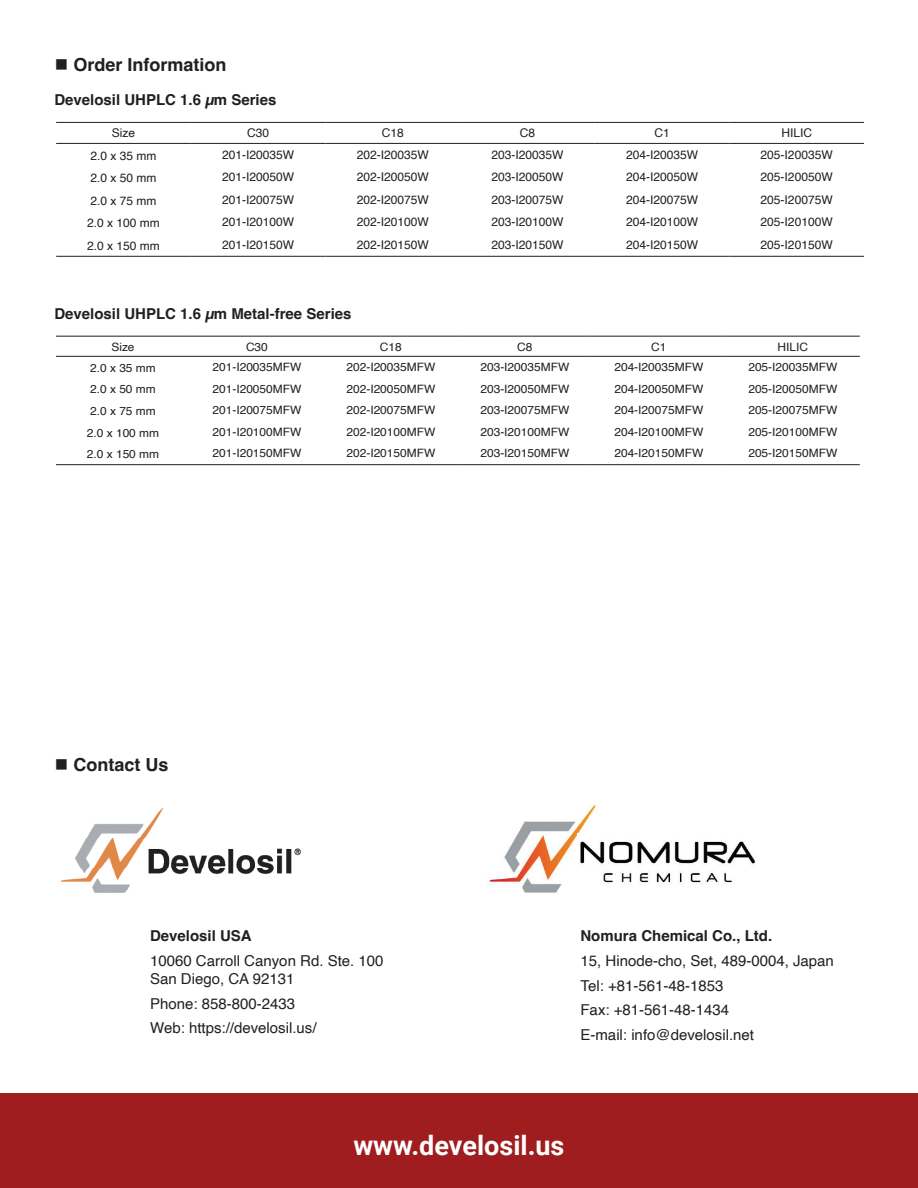
<style>
.page{position:relative;width:918px;height:1188px;background:#fff}
.page>*{position:absolute;margin:0;border:0;box-sizing:border-box;transform-origin:0 0}
.t1{font:700 27px "Roboto";color:#fff}
.t2{font:700 18px "Helvetica";color:#231f20}
.t3{font:15px/24.8px "Helvetica";color:#231f20}
.t4{font:700 15px "Helvetica";color:#231f20}
.t5{font:12px "Helvetica";color:#231f20}
.t6{font:11.55px "Helvetica";color:#231f20;scale:1.04 1}
</style>
<div class="page">
<hr style="left:56px;top:256px;width:135px;height:1px;background:#231f20">
<hr style="left:191px;top:256px;width:134px;height:1px;background:#231f20">
<hr style="left:325px;top:256px;width:135px;height:1px;background:#231f20">
<hr style="left:460px;top:256px;width:135px;height:1px;background:#231f20">
<hr style="left:595px;top:256px;width:134px;height:1px;background:#231f20">
<hr style="left:729px;top:256px;width:135px;height:1px;background:#231f20">
<hr style="left:56px;top:122px;width:135px;height:1px;background:#231f20">
<hr style="left:191px;top:122px;width:134px;height:1px;background:#231f20">
<hr style="left:325px;top:122px;width:135px;height:1px;background:#231f20">
<hr style="left:460px;top:122px;width:135px;height:1px;background:#231f20">
<hr style="left:595px;top:122px;width:134px;height:1px;background:#231f20">
<hr style="left:729px;top:122px;width:135px;height:1px;background:#231f20">
<hr style="left:56px;top:143px;width:135px;height:1px;background:#231f20">
<hr style="left:191px;top:143px;width:134px;height:1px;background:#231f20">
<hr style="left:325px;top:143px;width:135px;height:1px;background:#231f20">
<hr style="left:460px;top:143px;width:135px;height:1px;background:#231f20">
<hr style="left:595px;top:143px;width:134px;height:1px;background:#231f20">
<hr style="left:729px;top:143px;width:135px;height:1px;background:#231f20">
<hr style="left:56px;top:464px;width:134px;height:1px;background:#231f20">
<hr style="left:190px;top:464px;width:134px;height:1px;background:#231f20">
<hr style="left:324px;top:464px;width:134px;height:1px;background:#231f20">
<hr style="left:458px;top:464px;width:134px;height:1px;background:#231f20">
<hr style="left:592px;top:464px;width:134px;height:1px;background:#231f20">
<hr style="left:726px;top:464px;width:134px;height:1px;background:#231f20">
<hr style="left:56px;top:336px;width:134px;height:1px;background:#231f20">
<hr style="left:190px;top:336px;width:134px;height:1px;background:#231f20">
<hr style="left:324px;top:336px;width:134px;height:1px;background:#231f20">
<hr style="left:458px;top:336px;width:134px;height:1px;background:#231f20">
<hr style="left:592px;top:336px;width:134px;height:1px;background:#231f20">
<hr style="left:726px;top:336px;width:134px;height:1px;background:#231f20">
<hr style="left:56px;top:356px;width:134px;height:1px;background:#231f20">
<hr style="left:190px;top:356px;width:134px;height:1px;background:#231f20">
<hr style="left:324px;top:356px;width:134px;height:1px;background:#231f20">
<hr style="left:458px;top:356px;width:134px;height:1px;background:#231f20">
<hr style="left:592px;top:356px;width:134px;height:1px;background:#231f20">
<hr style="left:726px;top:356px;width:134px;height:1px;background:#231f20">
<img style="left:489px;top:805px;width:107px;height:88px">
<img style="left:577px;top:834px;width:179px;height:56px">
<img style="left:62px;top:809px;width:238px;height:83px">
<div style="left:0;top:1094px;width:918px;height:94px;background:#9f1c1f"></div>
<h2 class="t2" style="left:55px;top:54px;width:173px">■ Order Information</h2>
<p class="t4" style="left:54px;top:91px;width:224px">Develosil UHPLC 1.6 µm Series</p>
<p class="t5" style="left:112px;top:124px;width:25px">Size</p>
<p class="t5" style="left:247px;top:124px;width:24px">C30</p>
<p class="t5" style="left:382px;top:124px;width:24px">C18</p>
<p class="t5" style="left:520px;top:124px;width:17px">C8</p>
<p class="t5" style="left:654px;top:124px;width:17px">C1</p>
<p class="t5" style="left:781px;top:124px;width:32px">HILIC</p>
<p class="t5" style="left:90px;top:146px;width:68px">2.0 x 35 mm</p>
<p class="t5" style="left:222px;top:145px;width:74px">201-I20035W</p>
<p class="t5" style="left:357px;top:145px;width:74px">202-I20035W</p>
<p class="t5" style="left:491px;top:145px;width:74px">203-I20035W</p>
<p class="t5" style="left:626px;top:145px;width:74px">204-I20035W</p>
<p class="t5" style="left:761px;top:145px;width:74px">205-I20035W</p>
<p class="t5" style="left:90px;top:169px;width:68px">2.0 x 50 mm</p>
<p class="t5" style="left:222px;top:168px;width:74px">201-I20050W</p>
<p class="t5" style="left:357px;top:168px;width:74px">202-I20050W</p>
<p class="t5" style="left:491px;top:168px;width:74px">203-I20050W</p>
<p class="t5" style="left:626px;top:168px;width:74px">204-I20050W</p>
<p class="t5" style="left:761px;top:168px;width:74px">205-I20050W</p>
<p class="t5" style="left:90px;top:191px;width:68px">2.0 x 75 mm</p>
<p class="t5" style="left:222px;top:190px;width:74px">201-I20075W</p>
<p class="t5" style="left:357px;top:190px;width:74px">202-I20075W</p>
<p class="t5" style="left:491px;top:190px;width:74px">203-I20075W</p>
<p class="t5" style="left:626px;top:190px;width:74px">204-I20075W</p>
<p class="t5" style="left:761px;top:190px;width:74px">205-I20075W</p>
<p class="t5" style="left:87px;top:214px;width:74px">2.0 x 100 mm</p>
<p class="t5" style="left:222px;top:213px;width:74px">201-I20100W</p>
<p class="t5" style="left:357px;top:213px;width:74px">202-I20100W</p>
<p class="t5" style="left:491px;top:213px;width:74px">203-I20100W</p>
<p class="t5" style="left:626px;top:213px;width:74px">204-I20100W</p>
<p class="t5" style="left:761px;top:213px;width:74px">205-I20100W</p>
<p class="t5" style="left:87px;top:236px;width:74px">2.0 x 150 mm</p>
<p class="t5" style="left:222px;top:235px;width:74px">201-I20150W</p>
<p class="t5" style="left:357px;top:235px;width:74px">202-I20150W</p>
<p class="t5" style="left:491px;top:235px;width:74px">203-I20150W</p>
<p class="t5" style="left:626px;top:235px;width:74px">204-I20150W</p>
<p class="t5" style="left:761px;top:235px;width:74px">205-I20150W</p>
<p class="t4" style="left:54px;top:305px;width:299px">Develosil UHPLC 1.6 µm Metal-free Series</p>
<p class="t6" style="left:111px;top:338px;width:24px">Size</p>
<p class="t6" style="left:246px;top:338px;width:23px">C30</p>
<p class="t6" style="left:380px;top:338px;width:23px">C18</p>
<p class="t6" style="left:517px;top:338px;width:16px">C8</p>
<p class="t6" style="left:651px;top:338px;width:16px">C1</p>
<p class="t6" style="left:778px;top:338px;width:31px">HILIC</p>
<p class="t6" style="left:90px;top:359px;width:65px">2.0 x 35 mm</p>
<p class="t6" style="left:213px;top:358px;width:87px">201-I20035MFW</p>
<p class="t6" style="left:346px;top:358px;width:87px">202-I20035MFW</p>
<p class="t6" style="left:480px;top:358px;width:87px">203-I20035MFW</p>
<p class="t6" style="left:614px;top:358px;width:87px">204-I20035MFW</p>
<p class="t6" style="left:748px;top:358px;width:87px">205-I20035MFW</p>
<p class="t6" style="left:90px;top:380px;width:65px">2.0 x 50 mm</p>
<p class="t6" style="left:213px;top:380px;width:87px">201-I20050MFW</p>
<p class="t6" style="left:346px;top:380px;width:87px">202-I20050MFW</p>
<p class="t6" style="left:480px;top:380px;width:87px">203-I20050MFW</p>
<p class="t6" style="left:614px;top:380px;width:87px">204-I20050MFW</p>
<p class="t6" style="left:748px;top:380px;width:87px">205-I20050MFW</p>
<p class="t6" style="left:90px;top:402px;width:65px">2.0 x 75 mm</p>
<p class="t6" style="left:213px;top:401px;width:87px">201-I20075MFW</p>
<p class="t6" style="left:346px;top:401px;width:87px">202-I20075MFW</p>
<p class="t6" style="left:480px;top:401px;width:87px">203-I20075MFW</p>
<p class="t6" style="left:614px;top:401px;width:87px">204-I20075MFW</p>
<p class="t6" style="left:748px;top:401px;width:87px">205-I20075MFW</p>
<p class="t6" style="left:87px;top:424px;width:71px">2.0 x 100 mm</p>
<p class="t6" style="left:213px;top:423px;width:87px">201-I20100MFW</p>
<p class="t6" style="left:346px;top:423px;width:87px">202-I20100MFW</p>
<p class="t6" style="left:480px;top:423px;width:87px">203-I20100MFW</p>
<p class="t6" style="left:614px;top:423px;width:87px">204-I20100MFW</p>
<p class="t6" style="left:748px;top:423px;width:87px">205-I20100MFW</p>
<p class="t6" style="left:87px;top:445px;width:71px">2.0 x 150 mm</p>
<p class="t6" style="left:213px;top:445px;width:87px">201-I20150MFW</p>
<p class="t6" style="left:346px;top:445px;width:87px">202-I20150MFW</p>
<p class="t6" style="left:480px;top:445px;width:87px">203-I20150MFW</p>
<p class="t6" style="left:614px;top:445px;width:87px">204-I20150MFW</p>
<p class="t6" style="left:748px;top:445px;width:87px">205-I20150MFW</p>
<h2 class="t2" style="left:55px;top:754px;width:115px">■ Contact Us</h2>
<p class="t4" style="left:150px;top:927px;width:103px">Develosil USA</p>
<p class="t3" style="left:150px;top:952px;width:235px;line-height:18px">10060 Carroll Canyon Rd. Ste. 100<br>San Diego, CA 92131</p>
<p class="t3" style="left:150px;top:992px;width:168px">Phone: 858-800-2433<br>Web: https://develosil.us/</p>
<p class="t4" style="left:580px;top:927px;width:193px">Nomura Chemical Co., Ltd.</p>
<p class="t3" style="left:580px;top:949px;width:255px">15, Hinode-cho, Set, 489-0004, Japan<br>Tel: +81-561-48-1853<br>Fax: +81-561-48-1434<br>E-mail: info@develosil.net</p>
<h1 class="t1" style="left:353px;top:1126px;width:213px">www.develosil.us</h1>
</div>
